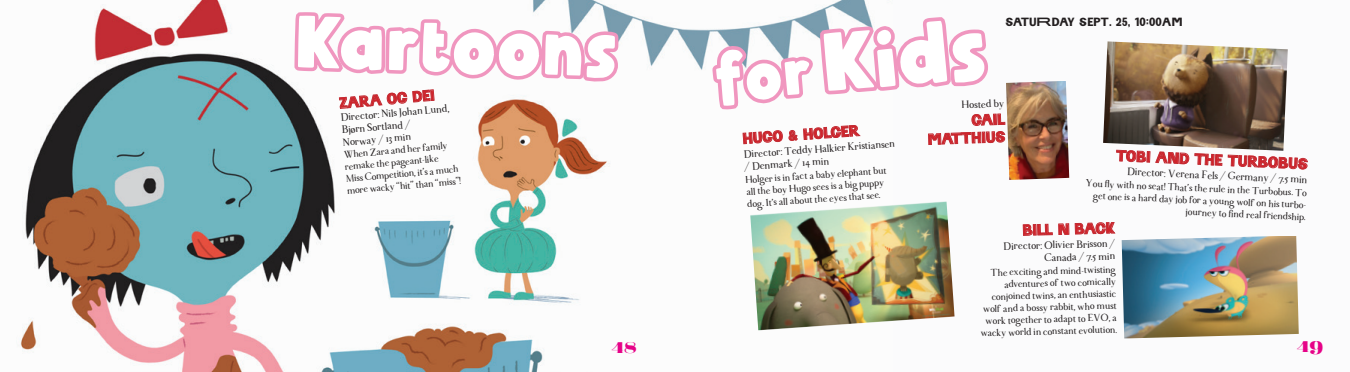
<style>
.page{position:relative;width:1350px;height:372px;background:#fff}
.page>*{position:absolute;margin:0;border:0;box-sizing:border-box;transform-origin:0 0}
.t1{font:700 89.88px "Hamberger";color:#fff}
.t2{font:700 80.62px "Hamberger";color:#fff}
.t3{font:15px/17.5px "SELENAMARIN";color:#d1232a;text-align:right}
.t4{font:15px "Fat Flamingo 5";color:#e60288}
.t5{font:11.88px "SELENAMARIN";letter-spacing:.02em;color:#231f20}
.t6{font:10.62px/12.5px "Monteros";color:#231f20}
.t7{font:10px/12px "Monteros";color:#231f20;text-align:right}
.s1{font-family:"SELENAMARIN Width 2"}
.s2{font-size:68.5px}
</style>
<div class="page">
<div style="left:419px;top:0;width:931px;height:371px;background:#fbfbfc"></div>
<img style="left:18px;top:0;width:688px;height:371px">
<img style="left:1103px;top:41px;width:185px;height:108px">
<img style="left:1122px;top:236px;width:177px;height:102px">
<svg style="left:1023px;top:222px;width:92px;height:14px"></svg>
<svg style="left:291px;top:0;width:334px;height:371px"></svg>
<img style="left:1006px;top:81px;width:63px;height:99px">
<svg style="left:1116px;top:149px;width:192px;height:20px"></svg>
<img style="left:706px;top:0;width:300px;height:331px">
<h2 class="t2" style="left:296px;top:5px;width:325px;rotate:2deg">Kartoons</h2>
<h3 class="t3" style="left:339px;top:94px;width:97px;rotate:-5deg">ZAR A OG DEI</h3>
<p class="t6" style="left:340px;top:111px;width:111px;rotate:-5deg">Director: Nils Johan Lund,<br>Bjørn Sortland /<br>Norway / 13 min</p>
<p class="t7" style="left:343px;top:149px;width:116px;text-align:left;rotate:-5deg">When Zara and her family remake the pageant-like<br>Miss Competition, it’s a much more wacky “hit” than “miss”!</p>
<p class="t5" style="left:1006px;top:15px;width:168px">SATU<span class="s1">r</span>DAY SEPT. 25, 10:00AM</p>
<h1 class="t1" style="left:711px;top:33px;width:274px;rotate:-5deg"><span class="s2">for</span> Kids</h1>
<p class="t6" style="left:962px;top:99px;width:44px;rotate:-2deg">Hosted by</p>
<h3 class="t3" style="left:927px;top:113px;width:76px;rotate:-2deg">GAIL<br>MATTHIUS</h3>
<h3 class="t3" style="left:742px;top:129px;width:72px;rotate:-4deg">HUGO &amp; HOL</h3>
<p class="t6" style="left:743px;top:148px;width:153px;rotate:-4deg">Director: Teddy Halkier Kristiansen / Denmark / 14 min</p>
<h3 class="t3" style="left:1147px;top:148px;width:111px;rotate:2deg">I AND THE TURBOB</h3>
<p class="t6" style="left:1128px;top:164px;width:182px;rotate:3deg">Director: Verena Fels / Germany / 7.5 min</p>
<p class="t7" style="left:745px;top:174px;width:143px;text-align:left;rotate:-4deg">Holger is in fact a baby elephant but all the boy Hugo sees is a big puppy dog. It’s all about the eyes that see.</p>
<p class="t7" style="left:1086px;top:176px;width:225px;rotate:3deg">You fl y with no seat! That’s the rule in the Turbobus. To get one is a hard day job for a young wolf on his turbo&shy;journey to fi nd real friendship.</p>
<h3 class="t3" style="left:1023px;top:221px;width:83px;rotate:-1deg">BILL N BACK</h3>
<p class="t6" style="left:1003px;top:239px;width:113px;text-align:right;rotate:-1deg">Director: Olivier Brisson /<br>Canada / 7.5 min</p>
<p class="t7" style="left:980px;top:266px;width:138px;rotate:-1deg">The exciting and mind-twisting adventures of two comically conjoined twins, an enthusiastic wolf and a bossy rabbit, who must work together to adapt to EVO, a wacky world in constant evolution.</p>
<h3 class="t4" style="left:612px;top:338px;width:26px">48</h3>
<h3 class="t4" style="left:1297px;top:337px;width:28px">49</h3>
</div>
